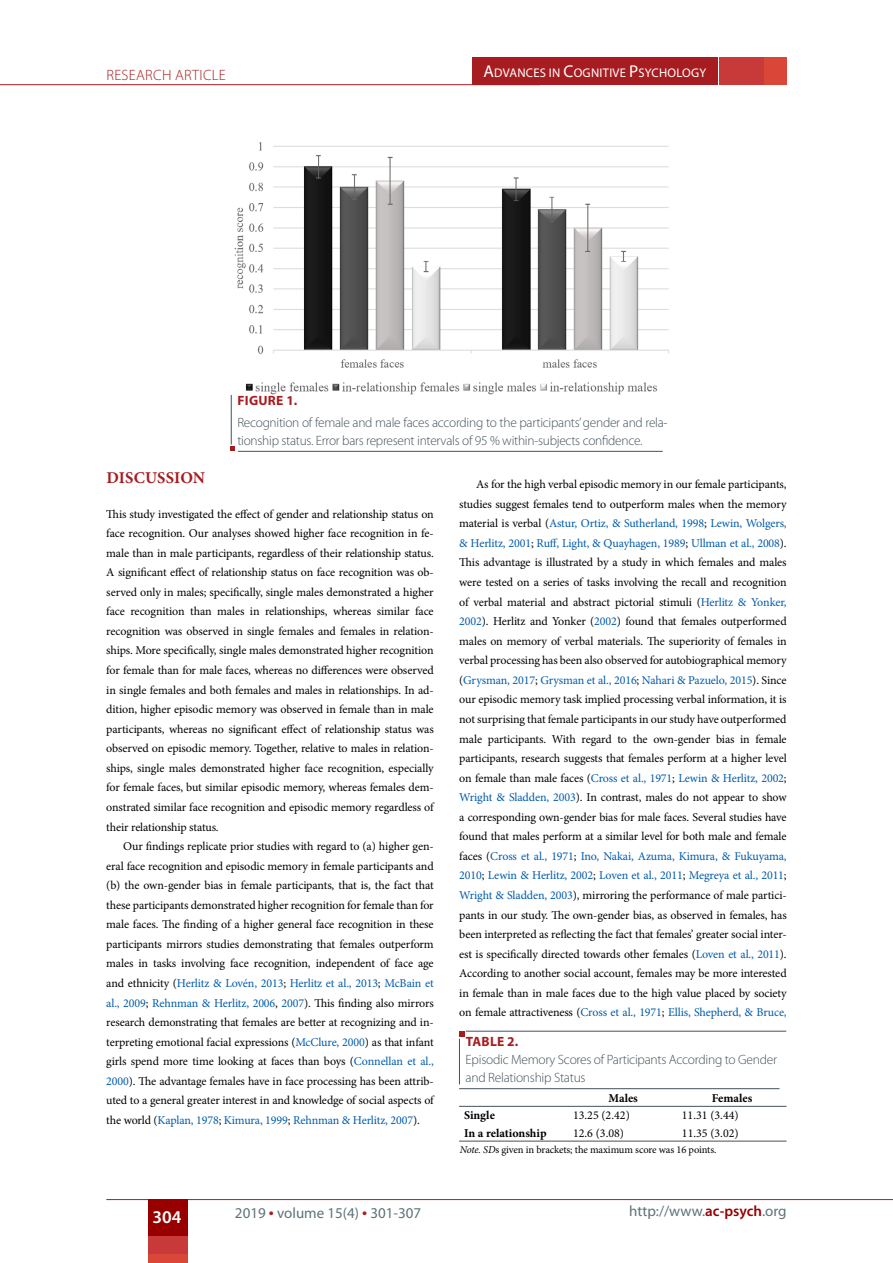
<style>
.page{position:relative;width:893px;height:1263px;background:#fff}
.page>*{position:absolute;margin:0;border:0;box-sizing:border-box;transform-origin:0 0}
.t1{font:600 18px "Myriad Pro";color:#fff}
.t2{font:700 16.5px "Minion Pro";letter-spacing:.01em;color:#a71c20}
.t3{font:15px "Myriad Pro";color:#5e7279}
.t4{font:300 15px "Myriad Pro";letter-spacing:.02em;color:#a71c20}
.t5{font:300 13.5px/18px "Myriad Pro";letter-spacing:-.02em;color:#43525a}
.t6{font:700 13.5px "Myriad Pro";letter-spacing:.02em;color:#a71c20}
.t7{font:12.6px "Myriad Pro";letter-spacing:.02em;color:#fff}
.t8{font:12px/19.5px "Minion Pro";letter-spacing:-.01em;color:#000;text-align:justify}
.t9{font:700 12px "Minion Pro";color:#000}
.t10{font:10.5px "Minion Pro";letter-spacing:-.01em;color:#000}
.s1{font-size:17.1px}
.s2{color:#005baa}
.s3{font-style:italic}
.s4{font-size:18px;color:#a71c20}
.s5{font-weight:600;color:#980000}
</style>
<div class="page">
<div style="left:472px;top:57px;width:246px;height:28px;background:#a71c20"></div>
<hr style="left:0;top:84px;width:540px;height:1px;background:#a71c20">
<div style="left:719px;top:57px;width:44px;height:28px;background:#c73a39"></div>
<div style="left:764px;top:57px;width:23px;height:28px;background:#da4738"></div>
<hr style="left:106px;top:1199px;width:787px;height:1px;background:#a71c20">
<div style="left:148px;top:1254px;width:39px;height:9px;background:#da4738"></div>
<div style="left:148px;top:1236px;width:39px;height:17px;background:#c73a39"></div>
<div style="left:148px;top:1199px;width:39px;height:36px;background:#980000"></div>
<img style="left:234px;top:142px;width:435px;height:253px">
<svg style="left:231px;top:446px;width:4px;height:5px"></svg>
<hr style="left:231px;top:395px;width:1px;height:49px;background:#43525a">
<hr style="left:238px;top:451px;width:425px;height:1px;background:#43525a">
<hr style="left:459px;top:1088px;width:320px;height:1px;background:#43525a">
<svg style="left:459px;top:1031px;width:6px;height:5px"></svg>
<hr style="left:459px;top:1039px;width:1px;height:45px;background:#43525a">
<hr style="left:466px;top:1031px;width:320px;height:1px;background:#43525a">
<hr style="left:459px;top:1106px;width:327px;height:1px;background:#43525a">
<hr style="left:459px;top:1141px;width:327px;height:1px;background:#43525a">
<p class="t4" style="left:106px;top:67px;width:121px">RESEARCH ARTICLE</p>
<p class="t7" style="left:483px;top:65px;width:224px"><span class="s1">A</span>DVANCES IN <span class="s1">C</span>OGNITIVE <span class="s1">P</span>SYCHOLOGY</p>
<p class="t6" style="left:238px;top:392px;width:61px">FIGURE 1.</p>
<p class="t5" style="left:237px;top:414px;width:432px">Recognition of female and male faces according to the participants’ gender and rela&shy;tionship status. Error bars represent intervals of 95 % within-subjects confidence.</p>
<h2 class="t2" style="left:106px;top:466px;width:100px">DISCUSSION</h2>
<p class="t8" style="left:106px;top:504px;width:329px">This study investigated the effect of gender and relationship status on face recognition. Our analyses showed higher face recognition in fe&shy;male than in male participants, regardless of their relationship status.<br>A significant effect of relationship status on face recognition was ob&shy;served only in males; specifically, single males demonstrated a higher face recognition than males in relationships, whereas similar face recognition was observed in single females and females in relation&shy;ships. More specifically, single males demonstrated higher recognition for female than for male faces, whereas no differences were observed in single females and both females and males in relationships. In ad&shy;dition, higher episodic memory was observed in female than in male participants, whereas no significant effect of relationship status was observed on episodic memory. Together, relative to males in relation&shy;ships, single males demonstrated higher face recognition, especially for female faces, but similar episodic memory, whereas females dem&shy;onstrated similar face recognition and episodic memory regardless of their relationship status.</p>
<p class="t8" style="left:106px;top:836px;width:329px;text-indent:17px">Our findings replicate prior studies with regard to (a) higher gen&shy;eral face recognition and episodic memory in female participants and (b) the own-gender bias in female participants, that is, the fact that these participants demonstrated higher recognition for female than for male faces. The finding of a higher general face recognition in these participants mirrors studies demonstrating that females outperform males in tasks involving face recognition, independent of face age and ethnicity (<span class="s2">Herlitz &amp; Lovén, 2013</span>; <span class="s2">Herlitz et al., 2013</span>; <span class="s2">McBain et al., 2009</span>; <span class="s2">Rehnman &amp; Herlitz, 2006</span>, <span class="s2">2007</span>). This finding also mirrors research demonstrating that females are better at recognizing and in&shy;terpreting emotional facial expressions (<span class="s2">McClure, 2000</span>) as that infant girls spend more time looking at faces than boys (<span class="s2">Connellan et al., 2000</span>). The advantage females have in face processing has been attrib&shy;uted to a general greater interest in and knowledge of social aspects of the world (<span class="s2">Kaplan, 1978</span>; <span class="s2">Kimura, 1999</span>; <span class="s2">Rehnman &amp; Herlitz, 2007</span>).</p>
<p class="t8" style="left:459px;top:475px;width:329px;text-indent:17px">As for the high verbal episodic memory in our female participants, studies suggest females tend to outperform males when the memory material is verbal (<span class="s2">Astur, Ortiz, &amp; Sutherland, 1998</span>; <span class="s2">Lewin, Wolgers, &amp; Herlitz, 2001</span>; <span class="s2">Ruff, Light, &amp; Quayhagen, 1989</span>; <span class="s2">Ullman et al., 2008</span>).<br>This advantage is illustrated by a study in which females and males were tested on a series of tasks involving the recall and recognition of verbal material and abstract pictorial stimuli (<span class="s2">Herlitz &amp; Yonker, 2002</span>). Herlitz and Yonker (<span class="s2">2002</span>) found that females outperformed males on memory of verbal materials. The superiority of females in verbal processing has been also observed for autobiographical memory (<span class="s2">Grysman, 2017</span>; <span class="s2">Grysman et al., 2016</span>; <span class="s2">Nahari &amp; Pazuelo, 2015</span>). Since our episodic memory task implied processing verbal information, it is not surprising that female participants in our study have outperformed male participants. With regard to the own-gender bias in female participants, research suggests that females perform at a higher level on female than male faces (<span class="s2">Cross et al., 1971</span>; <span class="s2">Lewin &amp; Herlitz, 2002</span>; <span class="s2">Wright &amp; Sladden, 2003</span>). In contrast, males do not appear to show a corresponding own-gender bias for male faces. Several studies have found that males perform at a similar level for both male and female faces (<span class="s2">Cross et al., 1971</span>; <span class="s2">Ino, Nakai, Azuma, Kimura, &amp; Fukuyama, 2010</span>; <span class="s2">Lewin &amp; Herlitz, 2002</span>; <span class="s2">Loven et al., 2011</span>; <span class="s2">Megreya et al., 2011</span>; <span class="s2">Wright &amp; Sladden, 2003</span>), mirroring the performance of male partici&shy;pants in our study. The own-gender bias, as observed in females, has been interpreted as reflecting the fact that females’ greater social inter&shy;est is specifically directed towards other females (<span class="s2">Loven et al., 2011</span>).<br>According to another social account, females may be more interested in female than in male faces due to the high value placed by society on female attractiveness (<span class="s2">Cross et al., 1971</span>; <span class="s2">Ellis, Shepherd, &amp; Bruce,</span></p>
<p class="t6" style="left:466px;top:1032px;width:54px">TABLE 2.</p>
<p class="t5" style="left:466px;top:1050px;width:313px">Episodic Memory Scores of Participants According to Gender and Relationship Status</p>
<p class="t9" style="left:608px;top:1090px;width:31px">Males</p>
<p class="t9" style="left:712px;top:1090px;width:42px">Females</p>
<p class="t9" style="left:464px;top:1107px;width:32px">Single</p>
<p class="t8" style="left:573px;top:1106px;width:58px">13.25 (2.42)</p>
<p class="t8" style="left:682px;top:1106px;width:58px">11.31 (3.44)</p>
<p class="t9" style="left:464px;top:1124px;width:84px">In a relationship</p>
<p class="t8" style="left:573px;top:1123px;width:53px">12.6 (3.08)</p>
<p class="t8" style="left:682px;top:1123px;width:58px">11.35 (3.02)</p>
<p class="t10" style="left:460px;top:1143px;width:258px"><span class="s3">Note. SD</span>s given in brackets; the maximum score was 16 points.</p>
<h1 class="t1" style="left:152px;top:1205px;width:30px">304</h1>
<p class="t3" style="left:235px;top:1204px;width:188px">2019 <span class="s4">•</span> volume 15(4) <span class="s4">•</span> 301-307</p>
<p class="t3" style="left:629px;top:1202px;width:159px">http://www.<span class="s5">ac-psych</span>.org</p>
</div>
